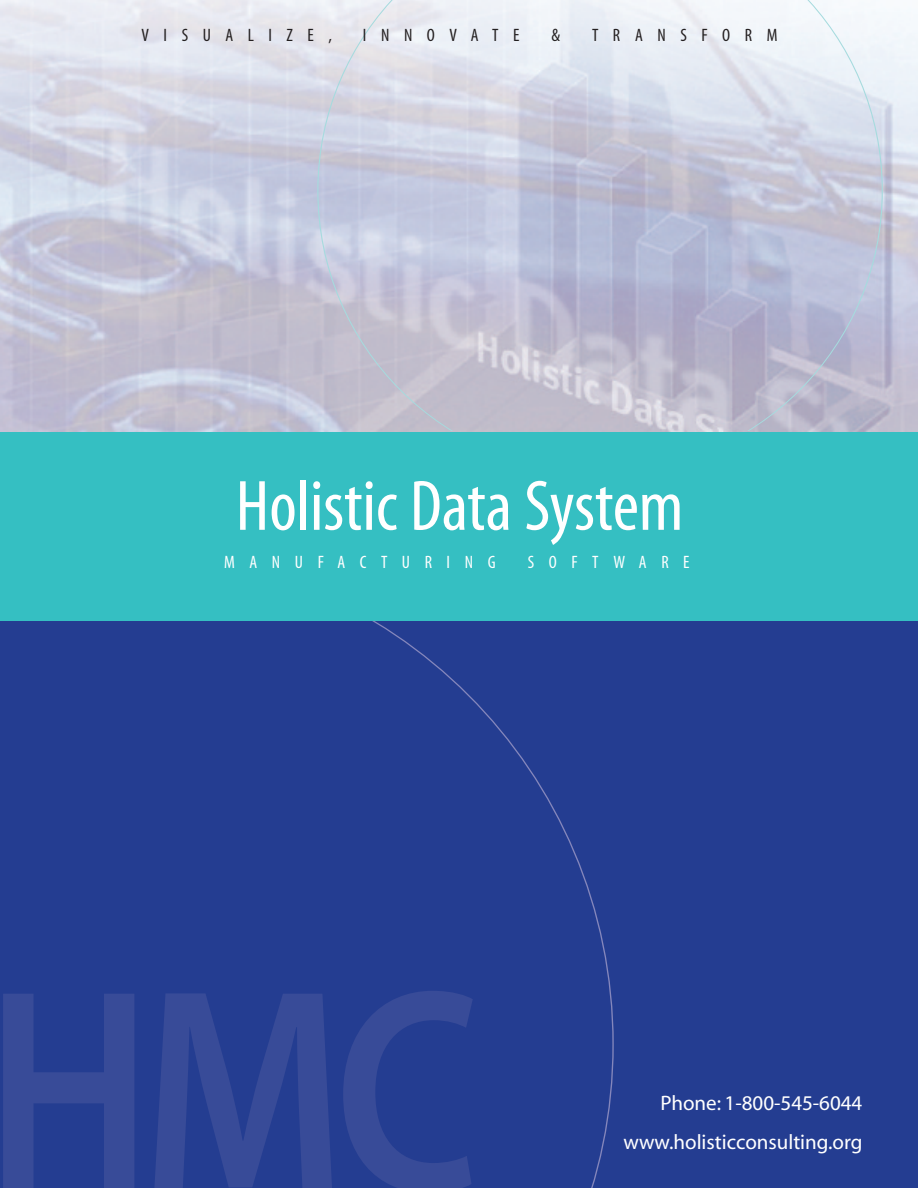
<style>
.page{position:relative;width:918px;height:1188px;background:#243d91}
.page>*{position:absolute;margin:0;border:0;box-sizing:border-box;transform-origin:0 0}
.t1{font:72px "Myriad MM.400.300";color:#fff}
.t2{font:21px/39px "Myriad MM.412.601";color:#fff;text-align:right}
.t3{font:18px "Myriad MM.400.300";letter-spacing:.81em;color:#231f20}
.t4{font:18px "Myriad MM.400.300";letter-spacing:.81em;color:#fff}
</style>
<div class="page">
<img style="left:0;top:0;width:918px;height:432px">
<svg style="left:318px;top:1px;width:565px;height:429px;background:#c9cbdb"></svg>
<div style="left:0;top:432px;width:918px;height:189px;background:#35bfc2"></div>
<p class="t3" style="left:141px;top:28px;width:192px">VISUALIZE,</p>
<p class="t3" style="left:363px;top:28px;width:158px">INNOVATE</p>
<p class="t3" style="left:552px;top:28px;width:10px">&amp;</p>
<p class="t3" style="left:592px;top:28px;width:187px">TRANSFORM</p>
<h1 class="t1" style="left:236px;top:480px;width:449px">Holistic Data System</h1>
<p class="t4" style="left:224px;top:556px;width:273px">MANUFACTURING</p>
<p class="t4" style="left:528px;top:556px;width:163px">SOFTWARE</p>
<p class="t2" style="left:624px;top:1085px;width:240px">Phone: 1-800-545-6044 www.holisticconsulting.org</p>
</div>
